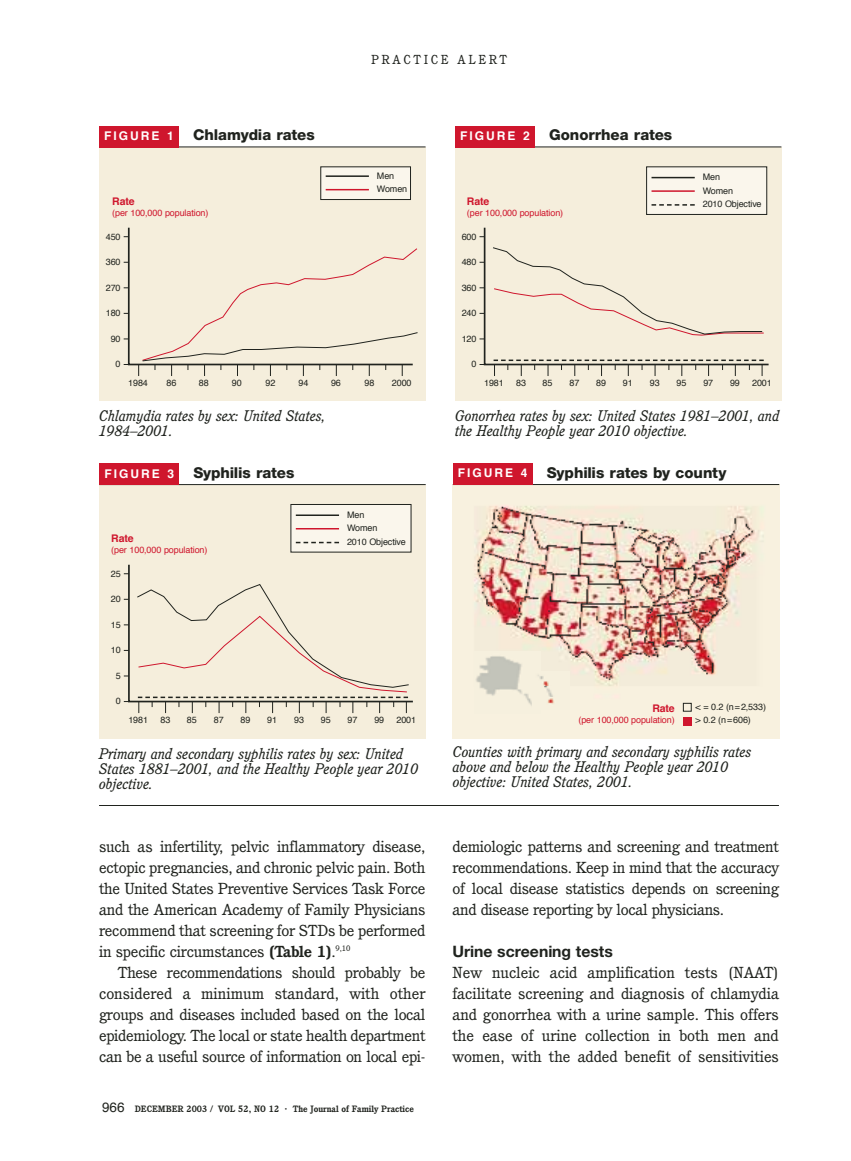
<style>
.page{position:relative;width:851px;height:1161px;background:#fff}
.page>*{position:absolute;margin:0;border:0;box-sizing:border-box;transform-origin:0 0}
.t1{font:700 15.75px "Helvetica Neue";color:#20231e}
.t2{font:15.6px/21px "Cushing";letter-spacing:-.02em;color:#20231e;text-align:justify;scale:1.06 1}
.t3{font:italic 15px/15px "Cushing";color:#20231e}
.t4{font:800 15px "Helvetica Neue";color:#20231e}
.t5{font:12.75px "Cushing";letter-spacing:.21em;color:#20231e}
.t6{font:700 12px "Helvetica";letter-spacing:.165em;color:#fff}
.t7{font:700 10.5px "Helvetica";letter-spacing:-.01em;color:#cf162d}
.t8{font:9px/13.5px "Helvetica";letter-spacing:-.01em;color:#20231e}
.t9{font:9px "Helvetica";letter-spacing:-.01em;color:#cf162d}
.t10{font:700 9px "Cushing";color:#20231e}
.s1{font-weight:700}
.s2{font-family:"Helvetica";font-weight:400;font-size:13.5px}
.s3{font-size:10.5px}
</style>
<div class="page">
<div style="left:453px;top:485px;width:326px;height:253px;background:#f8f1df"></div>
<img style="left:476px;top:505px;width:280px;height:181px">
<div style="left:99px;top:485px;width:326px;height:253px;background:#f5eedc"></div>
<div style="left:455px;top:147px;width:326px;height:254px;background:#f5eedc"></div>
<div style="left:99px;top:147px;width:326px;height:254px;background:#f5eedc"></div>
<hr style="left:453px;top:484px;width:326px;height:1px;background:#20231e">
<hr style="left:99px;top:147px;width:326px;height:1px;background:#20231e">
<div style="left:453px;top:464px;width:79px;height:21px;background:#cf162d"></div>
<div style="left:99px;top:126px;width:80px;height:22px;background:#cf162d"></div>
<svg style="left:127px;top:227px;width:11px;height:139px"></svg>
<svg style="left:138px;top:248px;width:280px;height:128px"></svg>
<div style="left:321px;top:167px;width:89px;height:33px;background:#faf6ec"></div>
<div style="left:320px;top:167px;width:90px;height:33px;border:1px solid #20231e"></div>
<hr style="left:326px;top:175px;width:43px;height:2px;background:#20231e">
<hr style="left:326px;top:189px;width:43px;height:1px;background:#cf162d">
<hr style="left:455px;top:147px;width:326px;height:1px;background:#20231e">
<div style="left:455px;top:126px;width:80px;height:22px;background:#cf162d"></div>
<svg style="left:483px;top:227px;width:286px;height:139px"></svg>
<div style="left:646px;top:167px;width:120px;height:47px;background:#faf6ec"></div>
<div style="left:646px;top:167px;width:120px;height:48px;border:1px solid #20231e"></div>
<hr style="left:651px;top:177px;width:43px;height:1px;background:#20231e">
<hr style="left:651px;top:190px;width:43px;height:2px;background:#cf162d">
<svg style="left:651px;top:204px;width:43px;height:2px"></svg>
<svg style="left:492px;top:247px;width:272px;height:89px"></svg>
<svg style="left:493px;top:360px;width:270px;height:16px"></svg>
<hr style="left:99px;top:484px;width:326px;height:1px;background:#20231e">
<div style="left:99px;top:464px;width:80px;height:21px;background:#cf162d"></div>
<svg style="left:127px;top:564px;width:286px;height:139px"></svg>
<div style="left:291px;top:504px;width:120px;height:48px;background:#faf6ec"></div>
<div style="left:291px;top:504px;width:120px;height:48px;border:1px solid #20231e"></div>
<hr style="left:296px;top:514px;width:43px;height:2px;background:#20231e">
<hr style="left:296px;top:528px;width:43px;height:2px;background:#cf162d">
<svg style="left:296px;top:542px;width:43px;height:1px"></svg>
<svg style="left:136px;top:584px;width:273px;height:129px"></svg>
<hr style="left:99px;top:805px;width:679px;height:1px;background:#20231e">
<img style="left:474px;top:651px;width:66px;height:62px">
<img style="left:532px;top:671px;width:37px;height:39px">
<img style="left:544px;top:687px;width:25px;height:9px">
<img style="left:532px;top:671px;width:21px;height:10px">
<div style="left:683px;top:703px;width:8px;height:9px;border:1px solid #20231e"></div>
<div style="left:683px;top:717px;width:8px;height:8px;background:#cf162d"></div>
<p class="t5" style="left:371px;top:54px;width:137px">PRACTICE ALERT</p>
<p class="t6" style="left:104px;top:131px;width:71px">FIGURE 1</p>
<p class="t4" style="left:193px;top:129px;width:123px">Chlamydia rates</p>
<p class="t6" style="left:460px;top:131px;width:71px">FIGURE 2</p>
<p class="t4" style="left:549px;top:129px;width:125px">Gonorrhea rates</p>
<p class="t7" style="left:112px;top:197px;width:24px">Rate</p>
<p class="t9" style="left:112px;top:209px;width:98px">(per 100,000 population)</p>
<p class="t8" style="left:377px;top:170px;width:32px">Men<br>Women</p>
<p class="t7" style="left:467px;top:196px;width:24px">Rate</p>
<p class="t9" style="left:467px;top:209px;width:98px">(per 100,000 population)</p>
<p class="t8" style="left:702px;top:171px;width:60px">Men<br>Women<br>2010 Objective</p>
<p class="t8" style="left:106px;top:231px;width:16px">450</p>
<p class="t8" style="left:106px;top:256px;width:16px">360</p>
<p class="t8" style="left:106px;top:282px;width:16px">270</p>
<p class="t8" style="left:106px;top:307px;width:16px">180</p>
<p class="t8" style="left:111px;top:333px;width:11px">90</p>
<p class="t8" style="left:116px;top:358px;width:7px">0</p>
<p class="t8" style="left:461px;top:231px;width:16px">600</p>
<p class="t8" style="left:461px;top:256px;width:16px">480</p>
<p class="t8" style="left:461px;top:282px;width:16px">360</p>
<p class="t8" style="left:461px;top:307px;width:16px">240</p>
<p class="t8" style="left:461px;top:333px;width:16px">120</p>
<p class="t8" style="left:471px;top:358px;width:7px">0</p>
<p class="t8" style="left:128px;top:377px;width:21px">1984</p>
<p class="t8" style="left:166px;top:377px;width:11px">86</p>
<p class="t8" style="left:199px;top:377px;width:11px">88</p>
<p class="t8" style="left:232px;top:377px;width:11px">90</p>
<p class="t8" style="left:265px;top:377px;width:11px">92</p>
<p class="t8" style="left:298px;top:377px;width:11px">94</p>
<p class="t8" style="left:331px;top:377px;width:11px">96</p>
<p class="t8" style="left:364px;top:377px;width:11px">98</p>
<p class="t8" style="left:392px;top:377px;width:21px">2000</p>
<p class="t3" style="left:99px;top:409px;width:228px">Chlamydia rates by sex: United States,<br>1984–2001.</p>
<p class="t6" style="left:104px;top:468px;width:71px">FIGURE 3</p>
<p class="t4" style="left:193px;top:467px;width:103px">Syphilis rates</p>
<p class="t7" style="left:111px;top:534px;width:24px">Rate</p>
<p class="t9" style="left:111px;top:546px;width:98px">(per 100,000 population)</p>
<p class="t8" style="left:111px;top:568px;width:11px">25</p>
<p class="t8" style="left:111px;top:593px;width:11px">20</p>
<p class="t8" style="left:111px;top:619px;width:11px">15</p>
<p class="t8" style="left:111px;top:644px;width:11px">10</p>
<p class="t8" style="left:116px;top:670px;width:7px">5</p>
<p class="t8" style="left:116px;top:695px;width:7px">0</p>
<p class="t8" style="left:347px;top:509px;width:60px">Men<br>Women<br>2010 Objective</p>
<p class="t8" style="left:128px;top:714px;width:21px">1981</p>
<p class="t8" style="left:160px;top:714px;width:11px">83</p>
<p class="t8" style="left:187px;top:714px;width:11px">85</p>
<p class="t8" style="left:214px;top:714px;width:11px">87</p>
<p class="t8" style="left:240px;top:714px;width:11px">89</p>
<p class="t8" style="left:267px;top:714px;width:11px">91</p>
<p class="t8" style="left:294px;top:714px;width:11px">93</p>
<p class="t8" style="left:321px;top:714px;width:11px">95</p>
<p class="t8" style="left:347px;top:714px;width:11px">97</p>
<p class="t8" style="left:374px;top:714px;width:11px">99</p>
<p class="t8" style="left:396px;top:714px;width:21px">2001</p>
<p class="t8" style="left:484px;top:377px;width:21px">1981</p>
<p class="t8" style="left:516px;top:377px;width:11px">83</p>
<p class="t8" style="left:542px;top:377px;width:11px">85</p>
<p class="t8" style="left:569px;top:377px;width:11px">87</p>
<p class="t8" style="left:596px;top:377px;width:11px">89</p>
<p class="t8" style="left:623px;top:377px;width:11px">91</p>
<p class="t8" style="left:650px;top:377px;width:11px">93</p>
<p class="t8" style="left:676px;top:377px;width:11px">95</p>
<p class="t8" style="left:703px;top:377px;width:11px">97</p>
<p class="t8" style="left:730px;top:377px;width:11px">99</p>
<p class="t8" style="left:752px;top:377px;width:21px">2001</p>
<p class="t3" style="left:455px;top:409px;width:326px">Gonorrhea rates by sex: United States 1981–2001, and the Healthy People year 2010 objective.</p>
<p class="t6" style="left:458px;top:468px;width:71px">FIGURE 4</p>
<p class="t4" style="left:547px;top:467px;width:181px">Syphilis rates by county</p>
<p class="t7" style="left:652px;top:704px;width:24px">Rate</p>
<p class="t9" style="left:578px;top:717px;width:98px">(per 100,000 population)</p>
<p class="t8" style="left:695px;top:701px;width:72px">&lt; = 0.2 (n=2,533) &gt; 0.2 (n=606)</p>
<p class="t3" style="left:99px;top:747px;width:320px">Primary and secondary syphilis rates by sex: United<br>States 1881–2001, and the Healthy People year 2010 objective.</p>
<p class="t3" style="left:453px;top:746px;width:300px">Counties with primary and secondary syphilis rates above and below the Healthy People year 2010 objective: United States, 2001.</p>
<p class="t2" style="left:99px;top:837px;width:309px">such as infertility, pelvic inflammatory disease, ectopic pregnancies, and chronic pelvic pain. Both the United States Preventive Services Task Force and the American Academy of Family Physicians recommend that screening for STDs be performed in specific circumstances <span class="s1">(Table 1)</span>.<sup>9,10</sup></p>
<p class="t2" style="left:99px;top:963px;width:309px;text-indent:19px">These recommendations should probably be considered a minimum standard, with other groups and diseases included based on the local epidemiology. The local or state health department can be a useful source of information on local epi-</p>
<p class="t10" style="left:102px;top:1106px;width:313px"><span class="s2">966</span> DECEMBER 2003 / VOL 52, NO 12 <span class="s3">·</span> The Journal of Family Practice</p>
<p class="t2" style="left:452px;top:837px;width:309px">demiologic patterns and screening and treatment recommendations. Keep in mind that the accuracy of local disease statistics depends on screening and disease reporting by local physicians.</p>
<p class="t1" style="left:452px;top:946px;width:162px">Urine screening tests</p>
<p class="t2" style="left:452px;top:963px;width:309px">New nucleic acid amplification tests (NAAT) facilitate screening and diagnosis of chlamydia and gonorrhea with a urine sample. This offers the ease of urine collection in both men and women, with the added benefit of sensitivities</p>
</div>
